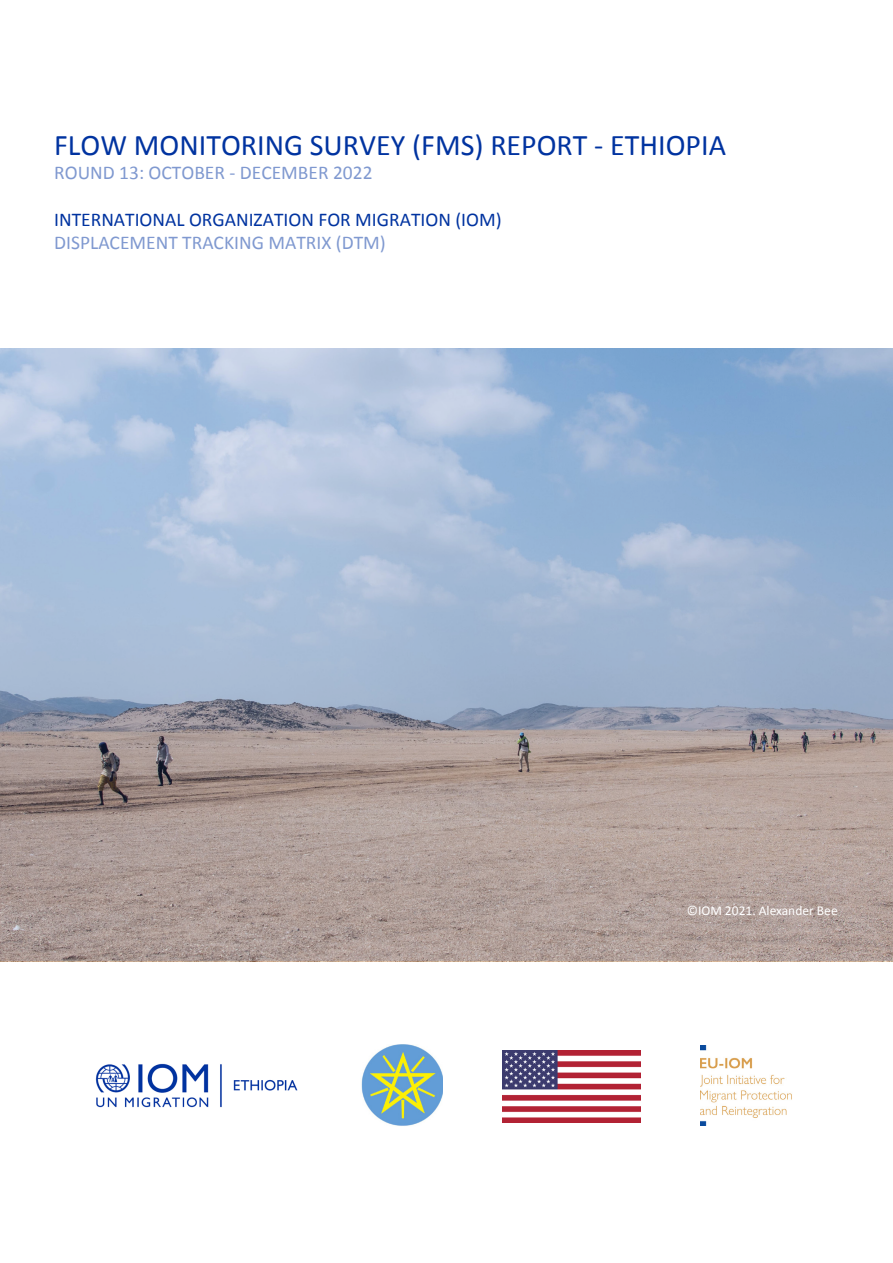
<style>
.page{position:relative;width:893px;height:1263px;background:#fff}
.page>*{position:absolute;margin:0;border:0;box-sizing:border-box;transform-origin:0 0}
.t1{font:30px "Calibri";color:#0033a0}
.t2{font:19.5px "Calibri";color:#8099d0}
.t3{font:19.5px "Calibri";color:#0033a0}
.t4{font:13.5px "Calibri";color:#fff}
</style>
<div class="page">
<svg style="left:0;top:349px;width:893px;height:612px;background:#a5acbc"></svg>
<img style="left:502px;top:1050px;width:139px;height:73px">
<img style="left:700px;top:1045px;width:92px;height:80px">
<img style="left:361px;top:1044px;width:82px;height:82px">
<img style="left:95px;top:1063px;width:203px;height:45px">
<p class="t1" style="left:54px;top:125px;width:673px">FLOW MONITORING SURVEY (FMS) REPORT - ETHIOPIA</p>
<p class="t2" style="left:54px;top:159px;width:320px">ROUND 13: OCTOBER - DECEMBER 2022</p>
<p class="t3" style="left:54px;top:206px;width:449px">INTERNATIONAL ORGANIZATION FOR MIGRATION (IOM)</p>
<p class="t2" style="left:54px;top:229px;width:333px">DISPLACEMENT TRACKING MATRIX (DTM)</p>
<p class="t4" style="left:687px;top:901px;width:152px">©IOM 2021. Alexander Bee</p>
</div>
